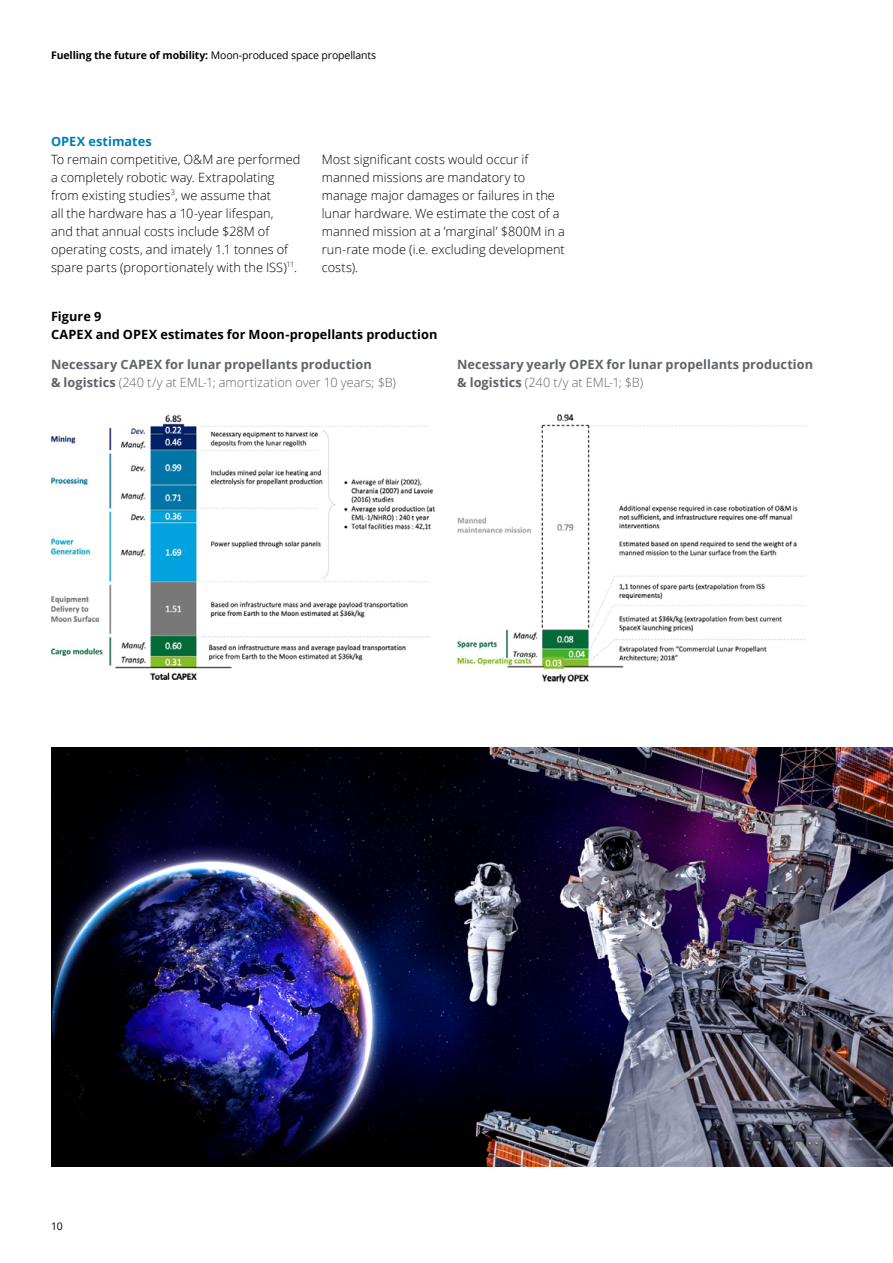
<style>
.page{position:relative;width:893px;height:1263px;background:#fff}
.page>*{position:absolute;margin:0;border:0;box-sizing:border-box;transform-origin:0 0}
.Body_copy__8_5_12pt{font:300 12.75px/18px "Open Sans";letter-spacing:.005em;color:#000}
.Subhead_C__8_5pt_12p{font:700 12.75px/18px "Open Sans";letter-spacing:.005em;color:#5f636a}
.Subhead_B__8_5_12pt{font:700 12.75px "Open Sans";letter-spacing:.005em;color:#000}
.Body_copy__8_5_12pt-2{font:700 12.75px "Open Sans";color:#007db6}
.t1{font:10.5px "Open Sans";letter-spacing:-.01em;color:#000}
.s1{font-weight:700}
.s2{font-weight:300}
</style>
<div class="page">
<img style="left:51px;top:414px;width:384px;height:266px">
<img style="left:457px;top:414px;width:349px;height:270px">
<img style="left:51px;top:747px;width:842px;height:420px">
<p class="t1" style="left:51px;top:48px;width:327px"><span class="s1">Fuelling the future of mobility:</span> Moon-produced space propellants</p>
<p class="Body_copy__8_5_12pt-2" style="left:51px;top:132px;width:102px">OPEX estimates</p>
<p class="Body_copy__8_5_12pt" style="left:51px;top:150px;width:251px">To remain competitive, O&amp;M are performed a completely robotic way. Extrapolating from existing studies<sup>3</sup>, we assume that<br>all the hardware has a 10-year lifespan,<br>and that annual costs include $28M of operating costs, and imately 1.1 tonnes of spare parts (proportionately with the ISS)<sup>11</sup>.</p>
<p class="Body_copy__8_5_12pt" style="left:322px;top:150px;width:245px">Most significant costs would occur if manned missions are mandatory to manage major damages or failures in the lunar hardware. We estimate the cost of a manned mission at a ’marginal’ $800M in a run-rate mode (i.e. excluding development costs).</p>
<p class="Subhead_B__8_5_12pt" style="left:51px;top:308px;width:52px">Figure 9</p>
<p class="Subhead_B__8_5_12pt" style="left:51px;top:326px;width:388px">CAPEX and OPEX estimates for Moon-propellants production</p>
<p class="Subhead_C__8_5pt_12p" style="left:51px;top:355px;width:347px">Necessary CAPEX for lunar propellants production<br>&amp; logistics <span class="s2">(240 t/y at EML-1; amortization over 10 years; $B)</span></p>
<p class="Subhead_C__8_5pt_12p" style="left:457px;top:355px;width:357px">Necessary yearly OPEX for lunar propellants production &amp; logistics <span class="s2">(240 t/y at EML-1; $B)</span></p>
<p class="t1" style="left:51px;top:1219px;width:13px">10</p>
</div>
